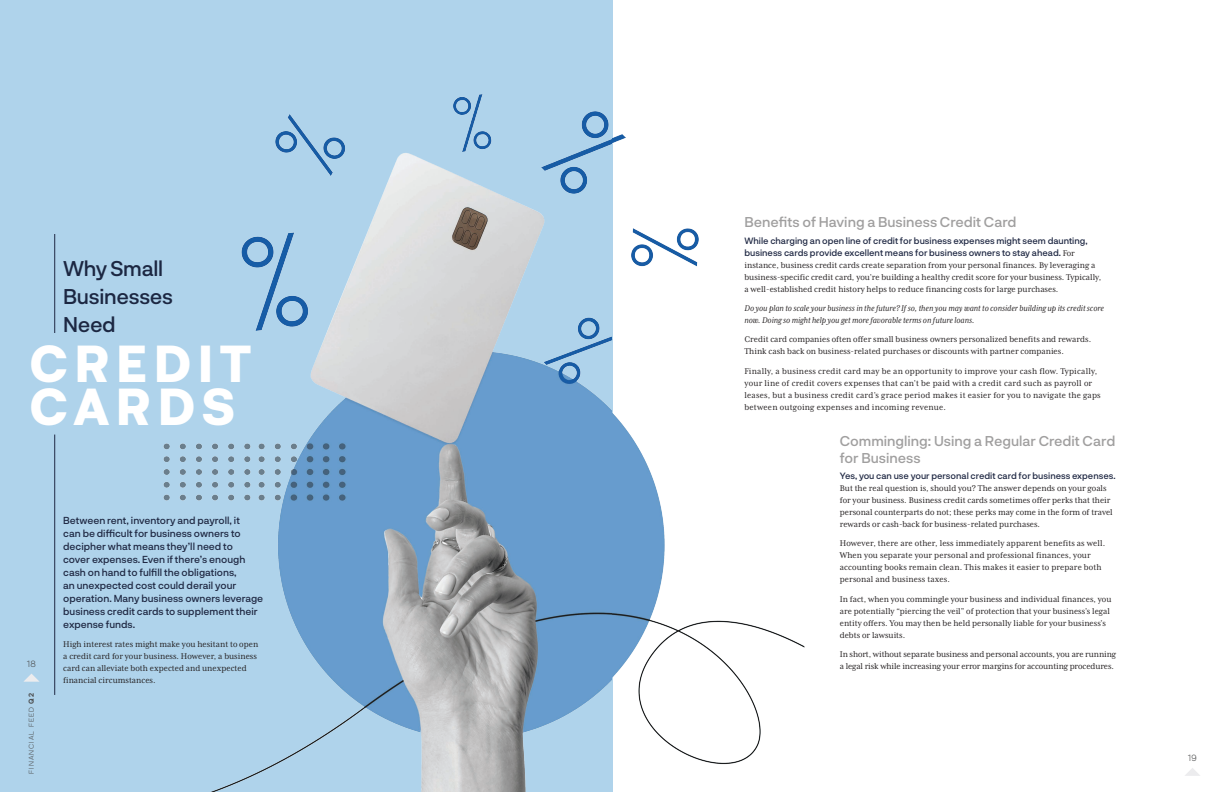
<style>
.page{position:relative;width:1224px;height:792px;background:#fff}
.page>*{position:absolute;margin:0;border:0;box-sizing:border-box;transform-origin:0 0}
.t1{font:800 50px/43px "Neurial Grotesk";letter-spacing:.14em;color:#fff}
.t2{font:500 21px/28px "Neurial Grotesk";letter-spacing:-.015em;color:#1c2742}
.t3{font:500 14px/17px "Neurial Grotesk";color:#a09f9f}
.t4{font:500 10px/13px "Neurial Grotesk";color:#202944}
.t5{font:9.5px/12px "Mrs Eaves XL Serif Nar OT";color:#231f20}
.t6{font:9.5px/12px "Mrs Eaves XL Serif Nar OT";letter-spacing:.02em;color:#231f20}
.t7{font:italic 9.5px/12px "Mrs Eaves XL Serif Nar OT";color:#231f20}
.t8{font:500 9px/12px "Neurial Grotesk";color:#202944}
.t9{font:300 9px "Neurial Grotesk";color:#4b4c4d}
.t10{font:300 7px "Neurial Grotesk";letter-spacing:.15em;color:#4b4c4d}
.s1{font-weight:700}
.s2{font-family:"Mrs Eaves XL Serif Nar OT";font-weight:400;font-size:9.5px;color:#231f20}
</style>
<div class="page">
<img style="left:0;top:0;width:805px;height:792px">
<hr style="left:54px;top:234px;width:1px;height:99px;background:#202944">
<hr style="left:54px;top:435px;width:1px;height:260px;background:#202944">
<svg style="left:23px;top:674px;width:17px;height:8px"></svg>
<hr style="left:612px;top:0;width:1px;height:792px;background:#afd3eb">
<svg style="left:1185px;top:768px;width:15px;height:8px"></svg>
<p class="t2" style="left:63px;top:253px;width:111px">Why Small<br>Businesses<br>Need</p>
<p class="t1" style="left:30px;top:340px;width:224px">CREDIT<br>CARDS</p>
<p class="t9" style="left:27px;top:657px;width:10px">18</p>
<p class="t10" style="left:27px;top:774px;width:83px;rotate:-90deg">FINANCIAL FEED <span class="s1">Q2</span></p>
<p class="t4" style="left:63px;top:513px;width:202px">Between rent, inventory and payroll, it<br>can be difficult for business owners to decipher what means they’ll need to<br>cover expenses. Even if there’s enough cash on hand to fulfill the obligations,<br>an unexpected cost could derail your operation. Many business owners leverage business credit cards to supplement their expense funds.</p>
<p class="t5" style="left:63px;top:638px;width:197px">High interest rates might make you hesitant to open a credit card for your business. However, a business card can alleviate both expected and unexpected financial circumstances.</p>
<p class="t3" style="left:744px;top:213px;width:274px">Benefits of Having a Business Credit Card</p>
<p class="t8" style="left:744px;top:234px;width:345px">While charging an open line of credit for business expenses might seem daunting, business cards provide excellent means for business owners to stay ahead. <span class="s2">For</span></p>
<p class="t5" style="left:744px;top:259px;width:358px">instance, business credit cards create separation from your personal finances. By leveraging a business-specific credit card, you’re building a healthy credit score for your business. Typically, a well-established credit history helps to reduce financing costs for large purchases.</p>
<p class="t7" style="left:744px;top:302px;width:361px">Do you plan to scale your business in the future? If so, then you may want to consider building up its credit score now. Doing so might help you get more favorable terms on future loans.</p>
<p class="t5" style="left:744px;top:334px;width:348px">Credit card companies often offer small business owners personalized benefits and rewards.<br>Think cash back on business-related purchases or discounts with partner companies.</p>
<p class="t6" style="left:744px;top:365px;width:358px">Finally, a business credit card may be an opportunity to improve your cash flow. Typically, your line of credit covers expenses that can’t be paid with a credit card such as payroll or leases, but a business credit card’s grace period makes it easier for you to navigate the gaps between outgoing expenses and incoming revenue.</p>
<p class="t3" style="left:840px;top:432px;width:277px">Commingling: Using a Regular Credit Card for Business</p>
<p class="t8" style="left:840px;top:470px;width:277px">Yes, you can use your personal credit card for business expenses.</p>
<p class="t5" style="left:840px;top:482px;width:275px">But the real question is, should you? The answer depends on your goals for your business. Business credit cards sometimes offer perks that their personal counterparts do not; these perks may come in the form of travel rewards or cash-back for business-related purchases.</p>
<p class="t5" style="left:840px;top:538px;width:267px">However, there are other, less immediately apparent benefits as well.<br>When you separate your personal and professional finances, your accounting books remain clean. This makes it easier to prepare both personal and business taxes.</p>
<p class="t5" style="left:840px;top:593px;width:273px">In fact, when you commingle your business and individual finances, you are potentially “piercing the veil” of protection that your business’s legal entity offers. You may then be held personally liable for your business’s debts or lawsuits.</p>
<p class="t5" style="left:840px;top:648px;width:278px">In short, without separate business and personal accounts, you are running a legal risk while increasing your error margins for accounting procedures.</p>
<p class="t9" style="left:1188px;top:752px;width:10px">19</p>
</div>
